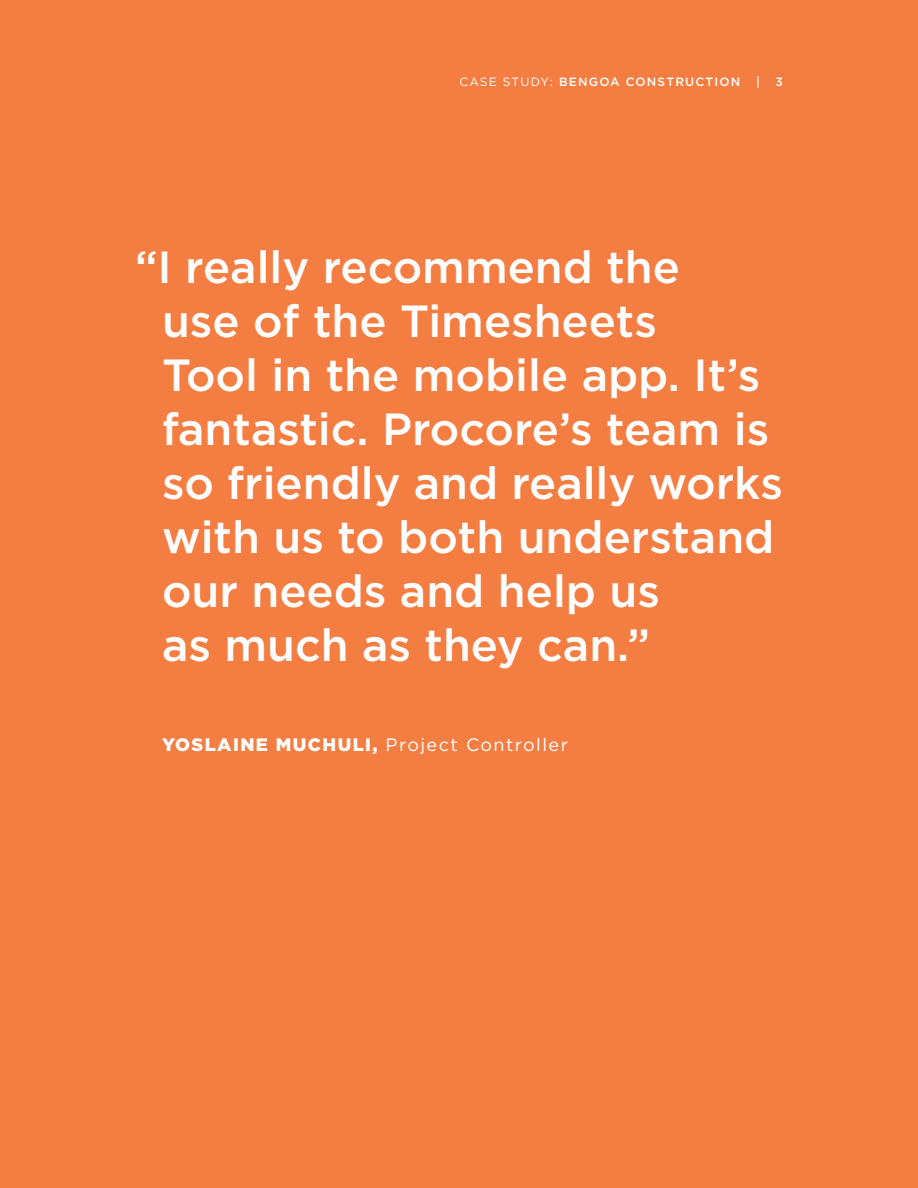
<style>
.page{position:relative;width:918px;height:1188px;background:#f47d41}
.page>*{position:absolute;margin:0;border:0;box-sizing:border-box;transform-origin:0 0}
.t1{font:500 45px/54px "Gotham";color:#fff}
.t2{font:18px "Gotham";letter-spacing:.08em;color:#fff}
.t3{font:500 12px "Gotham";letter-spacing:.1em;color:#fff}
.s1{font-weight:400}
.s2{font-weight:900}
</style>
<div class="page">
<p class="t3" style="left:459px;top:74px;width:283px"><span class="s1">CASE STUDY:</span> BENGOA CONSTRUCTION</p>
<p class="t3" style="left:756px;top:74px;width:5px">|</p>
<p class="t3" style="left:776px;top:74px;width:9px">3</p>
<p class="t1" style="left:162px;top:240px;width:622px;text-indent:-27px">“I really recommend the<br>use of the Timesheets<br>Tool in the mobile app. It’s fantastic. Procore’s team is so friendly and really works with us to both understand our needs and help us<br>as much as they can.”</p>
<p class="t2" style="left:162px;top:734px;width:407px"><span class="s2">YOSLAINE MUCHULI,</span> Project Controller</p>
</div>
